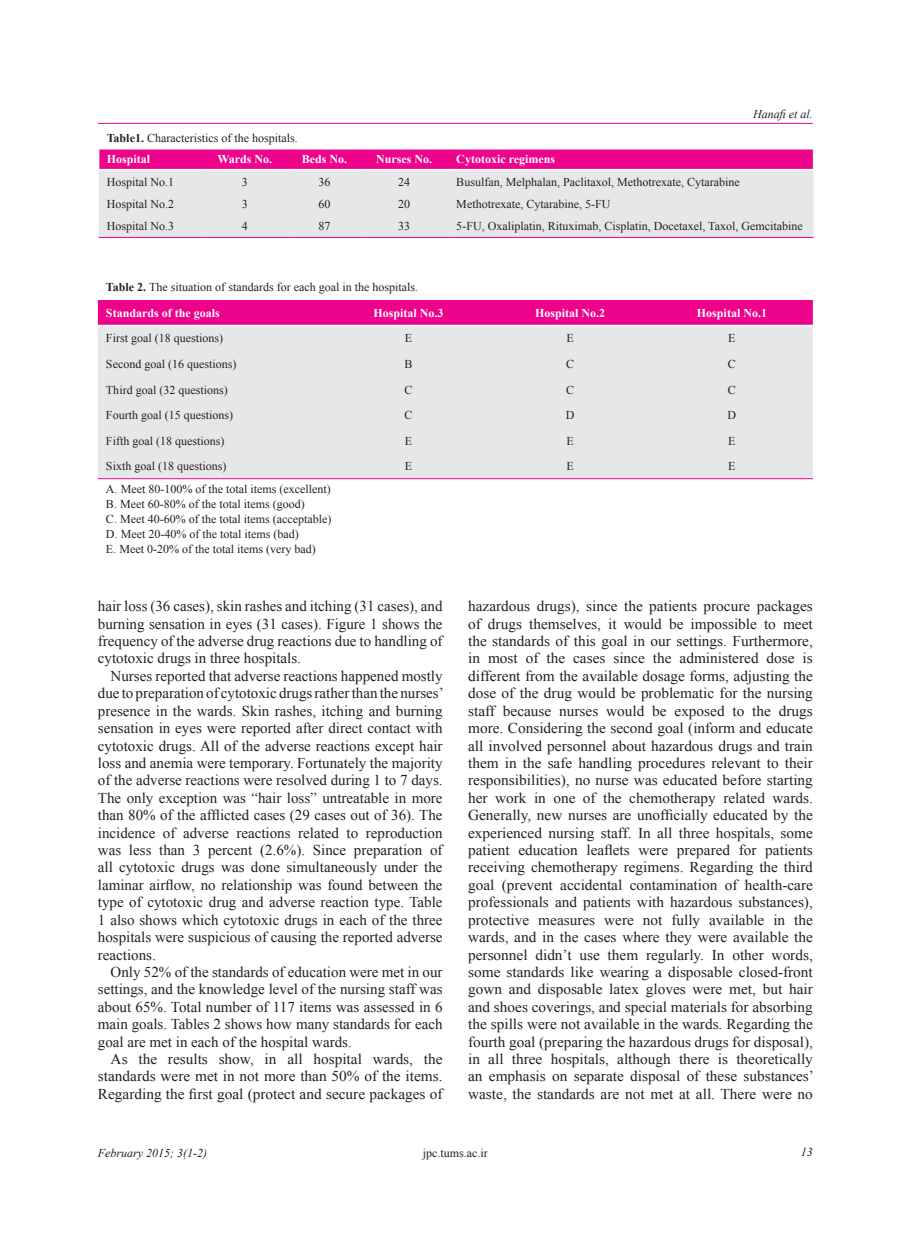
<style>
.page{position:relative;width:915px;height:1234px;background:#fff}
.page>*{position:absolute;margin:0;border:0;box-sizing:border-box;transform-origin:0 0}
.t1{font:15px/17.4px "Times New Roman";color:#231f20;text-align:justify}
.t2{font:12px "Times New Roman";color:#231f20}
.t3{font:700 12px "Times New Roman";color:#fff}
.t4{font:italic 12px "Times New Roman";color:#231f20}
.s1{font-weight:700}
.s2{color:#211d1e}
</style>
<div class="page">
<hr style="left:98px;top:123px;width:714px;height:1px;background:#ed028c">
<div style="left:99px;top:170px;width:714px;height:67px;background:#e6e7e9"></div>
<svg style="left:98px;top:149px;width:714px;height:20px;background:#ed0a8f"></svg>
<hr style="left:99px;top:237px;width:102px;height:1px;background:#ed028c">
<hr style="left:201px;top:237px;width:87px;height:1px;background:#ed028c">
<hr style="left:288px;top:237px;width:72px;height:1px;background:#ed028c">
<hr style="left:360px;top:237px;width:88px;height:1px;background:#ed028c">
<hr style="left:448px;top:237px;width:365px;height:1px;background:#ed028c">
<div style="left:98px;top:300px;width:714px;height:25px;background:#ed028c"></div>
<div style="left:98px;top:326px;width:714px;height:152px;background:#e6e7e9"></div>
<hr style="left:651px;top:478px;width:161px;height:1px;background:#ed028c">
<hr style="left:489px;top:478px;width:162px;height:1px;background:#ed028c">
<hr style="left:327px;top:478px;width:162px;height:1px;background:#ed028c">
<hr style="left:98px;top:478px;width:229px;height:1px;background:#ed028c">
<p class="t4" style="left:752px;top:105px;width:61px">Hanafi et al.</p>
<p class="t2" style="left:107px;top:130px;width:192px"><span class="s1">Table1.</span> Characteristics of the hospitals.</p>
<p class="t3" style="left:107px;top:151px;width:45px">Hospital</p>
<p class="t3" style="left:217px;top:151px;width:56px">Wards No.</p>
<p class="t3" style="left:301px;top:151px;width:47px">Beds No.</p>
<p class="t3" style="left:376px;top:151px;width:57px">Nurses No.</p>
<p class="t3" style="left:456px;top:151px;width:100px">Cytotoxic regimens</p>
<p class="t2" style="left:107px;top:173px;width:69px">Hospital No.1</p>
<p class="t2" style="left:242px;top:173px;width:7px">3</p>
<p class="t2" style="left:318px;top:173px;width:13px">36</p>
<p class="t2" style="left:398px;top:173px;width:13px">24</p>
<p class="t2" style="left:456px;top:173px;width:285px">Busulfan, Melphalan, Paclitaxol, Methotrexate, Cytarabine</p>
<p class="t2" style="left:107px;top:196px;width:69px">Hospital No.2</p>
<p class="t2" style="left:242px;top:196px;width:7px">3</p>
<p class="t2" style="left:318px;top:196px;width:13px">60</p>
<p class="t2" style="left:398px;top:196px;width:13px">20</p>
<p class="t2" style="left:456px;top:196px;width:155px">Methotrexate, Cytarabine, 5-FU</p>
<p class="t2" style="left:107px;top:218px;width:69px">Hospital No.3</p>
<p class="t2" style="left:242px;top:218px;width:7px">4</p>
<p class="t2" style="left:318px;top:218px;width:13px">87</p>
<p class="t2" style="left:398px;top:218px;width:13px">33</p>
<p class="t2" style="left:456px;top:218px;width:348px">5-FU, Oxaliplatin, Rituximab, Cisplatin, Docetaxel, Taxol, Gemcitabine</p>
<p class="t2" style="left:106px;top:279px;width:313px"><span class="s1">Table 2.</span> The situation of standards for each goal in the hospitals.</p>
<p class="t3" style="left:106px;top:304px;width:115px">Standards of the goals</p>
<p class="t3" style="left:373px;top:304px;width:72px">Hospital No.3</p>
<p class="t3" style="left:535px;top:304px;width:72px">Hospital No.2</p>
<p class="t3" style="left:696px;top:304px;width:72px">Hospital No.1</p>
<p class="t2" style="left:106px;top:330px;width:118px">First goal (18 questions)</p>
<p class="t2" style="left:405px;top:330px;width:9px">E</p>
<p class="t2" style="left:566px;top:330px;width:9px">E</p>
<p class="t2" style="left:728px;top:330px;width:9px">E</p>
<p class="t2" style="left:106px;top:356px;width:132px">Second goal (16 questions)</p>
<p class="t2" style="left:404px;top:356px;width:10px">B</p>
<p class="t2" style="left:566px;top:356px;width:10px">C</p>
<p class="t2" style="left:727px;top:356px;width:10px">C</p>
<p class="t2" style="left:106px;top:381px;width:123px">Third goal (32 questions)</p>
<p class="t2" style="left:404px;top:381px;width:10px">C</p>
<p class="t2" style="left:566px;top:381px;width:10px">C</p>
<p class="t2" style="left:727px;top:381px;width:10px">C</p>
<p class="t2" style="left:106px;top:407px;width:128px">Fourth goal (15 questions)</p>
<p class="t2" style="left:404px;top:407px;width:10px">C</p>
<p class="t2" style="left:565px;top:407px;width:10px">D</p>
<p class="t2" style="left:727px;top:407px;width:10px">D</p>
<p class="t2" style="left:106px;top:432px;width:120px">Fifth goal (18 questions)</p>
<p class="t2" style="left:405px;top:432px;width:9px">E</p>
<p class="t2" style="left:566px;top:432px;width:9px">E</p>
<p class="t2" style="left:728px;top:432px;width:9px">E</p>
<p class="t2" style="left:106px;top:458px;width:122px">Sixth goal (18 questions)</p>
<p class="t2" style="left:405px;top:458px;width:9px">E</p>
<p class="t2" style="left:566px;top:458px;width:9px">E</p>
<p class="t2" style="left:728px;top:458px;width:9px">E</p>
<p class="t2" style="left:106px;top:481px;width:226px">A. Meet 80-100% of the total items (excellent)</p>
<p class="t2" style="left:106px;top:496px;width:200px">B. Meet 60-80% of the total items (good)</p>
<p class="t2" style="left:106px;top:511px;width:227px">C. Meet 40-60% of the total items (acceptable)</p>
<p class="t2" style="left:106px;top:526px;width:194px">D. Meet 20-40% of the total items (bad)</p>
<p class="t2" style="left:106px;top:541px;width:211px">E. Meet 0-20% of the total items (very bad)</p>
<p class="t1" style="left:98px;top:597px;width:346px">hair loss (36 cases), skin rashes and itching (31 cases), and burning sensation in eyes (31 cases). Figure 1 shows the frequency of the adverse drug reactions due to handling of cytotoxic drugs in three hospitals.</p>
<p class="t1" style="left:98px;top:666px;width:347px;text-indent:13px">Nurses reported that adverse reactions happened mostly due to preparation of cytotoxic drugs rather than the nurses’ presence in the wards. Skin rashes, itching and burning sensation in eyes were reported after direct contact with cytotoxic drugs. All of the adverse reactions except hair loss and anemia were temporary. Fortunately the majority of the adverse reactions were resolved during 1 to 7 days.<br>The only exception was “hair loss” untreatable in more than 80% of the afflicted cases (29 cases out of 36). The incidence of adverse reactions related to reproduction was less than 3 percent (2.6%). Since preparation of all cytotoxic drugs was done simultaneously under the laminar airflow, no relationship was found between the type of cytotoxic drug and adverse reaction type. Table 1 also shows which cytotoxic drugs in each of the three hospitals were suspicious of causing the reported adverse reactions.</p>
<p class="t1" style="left:98px;top:962px;width:346px;text-indent:13px">Only 52% of the standards of education were met in our settings, and the knowledge level of the nursing staff was about 65%. Total number of 117 items was assessed in 6 main goals. Tables 2 shows how many standards for each goal are met in each of the hospital wards.</p>
<p class="t1" style="left:98px;top:1049px;width:346px;text-indent:13px">As the results show, in all hospital wards, the standards were met in not more than 50% of the items.<br>Regarding the first goal (protect and secure packages of</p>
<p class="t1" style="left:468px;top:597px;width:347px">hazardous drugs), since the patients procure packages of drugs themselves, it would be impossible to meet the standards of this goal in our settings. Furthermore, in most of the cases since the administered dose is different from the available dosage forms, adjusting the dose of the drug would be problematic for the nursing staff because nurses would be exposed to the drugs more. Considering the second goal (inform and educate all involved personnel about hazardous drugs and train them in the safe handling procedures relevant to their responsibilities), no nurse was educated before starting her work in one of the chemotherapy related wards.<br>Generally, new nurses are unofficially educated by the experienced nursing staff. In all three hospitals, some patient education leaflets were prepared for patients receiving chemotherapy regimens. Regarding the third goal (prevent accidental contamination of health-care professionals and patients with hazardous substances), protective measures were not fully available in the wards, and in the cases where they were available the personnel didn’t use them regularly. In other words, some standards like wearing a disposable closed-front gown and disposable latex gloves were met, but hair and shoes coverings, and special materials for absorbing the spills were not available in the wards. Regarding the fourth goal (preparing the hazardous drugs for disposal), in all three hospitals, although there is theoretically an emphasis on separate disposal of these substances’ waste, the standards are not met at all. There were no</p>
<p class="t4" style="left:98px;top:1143px;width:111px"><span class="s2">February</span> 2015; 3(1-2)</p>
<p class="t2" style="left:422px;top:1144px;width:66px">jpc.tums.ac.ir</p>
<p class="t4" style="left:800px;top:1143px;width:13px">13</p>
</div>
